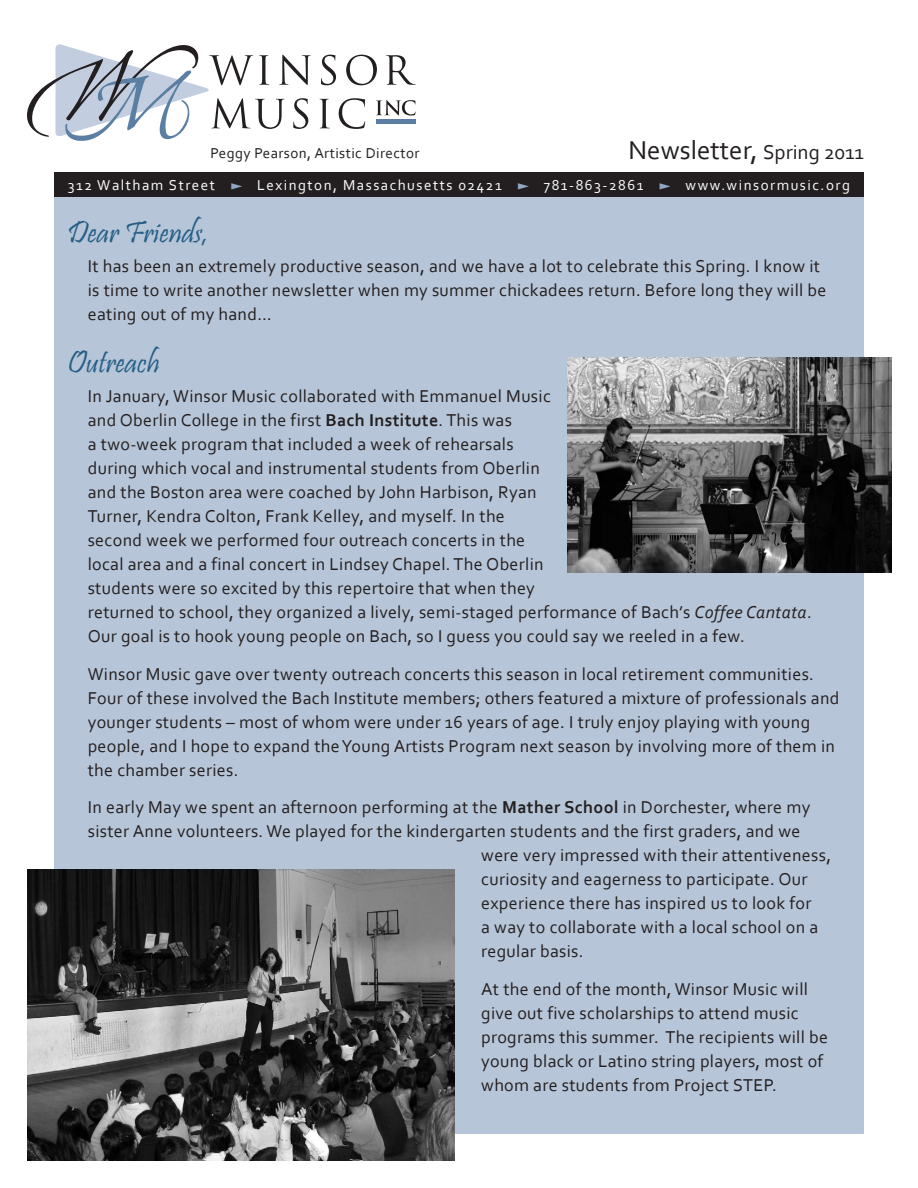
<style>
.page{position:relative;width:918px;height:1188px;background:#fff}
.page>*{position:absolute;margin:0;border:0;box-sizing:border-box;transform-origin:0 0}
.t1{font:31.5px "Pristina";color:#245e86}
.t2{font:27px "Corbel";color:#231f20}
.t3{font:18px/24px "Corbel";letter-spacing:.015em;color:#231f20}
.t4{font:15px "Corbel";letter-spacing:.1em;color:#fff}
.t5{font:15px "Corbel";letter-spacing:.03em;color:#231f20}
.s1{font-size:21px}
.s2{color:#90a8c3}
.s3{font-weight:700}
.s4{font-style:italic}
</style>
<div class="page">
<div style="left:54px;top:196px;width:810px;height:938px;background:#b7c5d8"></div>
<div style="left:54px;top:172px;width:810px;height:25px;background:#231f20"></div>
<svg style="left:321px;top:55px;width:15px;height:30px"></svg>
<svg style="left:346px;top:55px;width:31px;height:30px"></svg>
<svg style="left:386px;top:55px;width:30px;height:30px"></svg>
<svg style="left:320px;top:99px;width:10px;height:29px"></svg>
<svg style="left:339px;top:98px;width:26px;height:31px"></svg>
<svg style="left:376px;top:100px;width:40px;height:16px"></svg>
<hr style="left:376px;top:120px;width:40px;height:4px;background:#5a7fa3">
<svg style="left:27px;top:44px;width:284px;height:97px"></svg>
<img style="left:567px;top:357px;width:324px;height:216px">
<img style="left:27px;top:869px;width:427px;height:292px">
<h2 class="t2" style="left:629px;top:134px;width:237px">Newsletter, <span class="s1">Spring 2011</span></h2>
<p class="t4" style="left:68px;top:176px;width:784px">312 Waltham Street <span class="s2">◆</span> Lexington, Massachusetts 02421 <span class="s2">◆</span> 781-863-2861 <span class="s2">◆</span> www.winsormusic.org</p>
<p class="t5" style="left:211px;top:144px;width:210px">Peggy Pearson, Artistic Director</p>
<h1 class="t1" style="left:68px;top:214px;width:143px">Dear Friends,</h1>
<p class="t3" style="left:88px;top:254px;width:740px">It has been an extremely productive season, and we have a lot to celebrate this Spring. I know it is time to write another newsletter when my summer chickadees return. Before long they will be eating out of my hand…</p>
<h1 class="t1" style="left:68px;top:344px;width:94px">Outreach</h1>
<p class="t3" style="left:88px;top:384px;width:726px">In January, Winsor Music collaborated with Emmanuel Music<br>and Oberlin College in the first <span class="s3">Bach Institute</span>. This was<br>a two-week program that included a week of rehearsals<br>during which vocal and instrumental students from Oberlin<br>and the Boston area were coached by John Harbison, Ryan<br>Turner, Kendra Colton, Frank Kelley, and myself. In the<br>second week we performed four outreach concerts in the<br>local area and a final concert in Lindsey Chapel. The Oberlin<br>students were so excited by this repertoire that when they<br>returned to school, they organized a lively, semi-staged performance of Bach’s <span class="s4">Coffee Cantata</span>.<br>Our goal is to hook young people on Bach, so I guess you could say we reeled in a few.</p>
<p class="t3" style="left:88px;top:661px;width:753px">Winsor Music gave over twenty outreach concerts this season in local retirement communities.<br>Four of these involved the Bach Institute members; others featured a mixture of professionals and younger students – most of whom were under 16 years of age. I truly enjoy playing with young people, and I hope to expand the Young Artists Program next season by involving more of them in the chamber series.</p>
<p class="t3" style="left:88px;top:795px;width:724px">In early May we spent an afternoon performing at the <span class="s3">Mather School</span> in Dorchester, where my</p>
<p class="t3" style="left:88px;top:819px;width:714px">sister Anne volunteers. We played for the kindergarten students and the first graders, and we</p>
<p class="t3" style="left:481px;top:843px;width:351px">were very impressed with their attentiveness,</p>
<p class="t3" style="left:481px;top:867px;width:328px">curiosity and eagerness to participate. Our</p>
<p class="t3" style="left:481px;top:891px;width:332px">experience there has inspired us to look for</p>
<p class="t3" style="left:481px;top:915px;width:339px">a way to collaborate with a local school on a</p>
<p class="t3" style="left:481px;top:939px;width:104px">regular basis.</p>
<p class="t3" style="left:481px;top:976px;width:348px">At the end of the month, Winsor Music will give out five scholarships to attend music programs this summer. The recipients will be young black or Latino string players, most of whom are students from Project STEP.</p>
</div>
